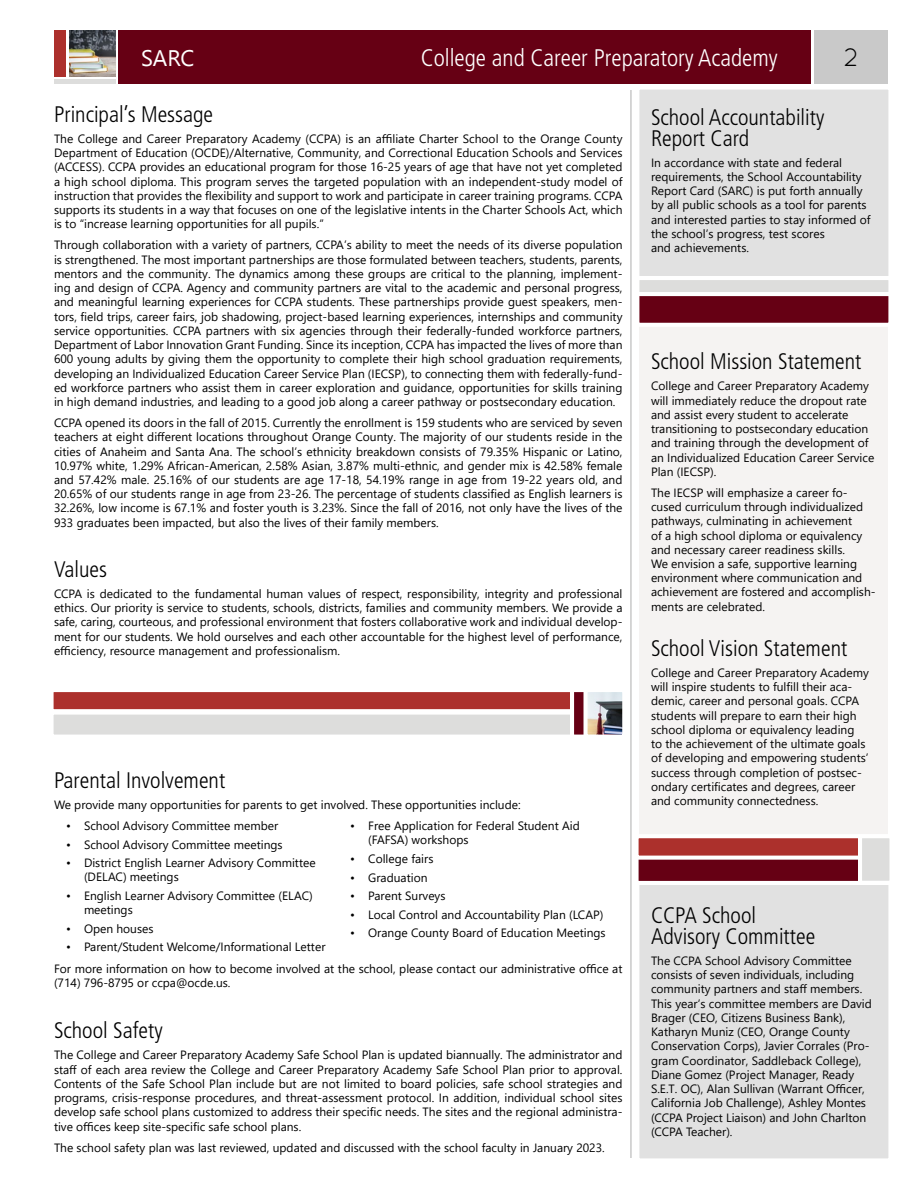
<style>
.page{position:relative;width:918px;height:1188px;background:#fff}
.page>*{position:absolute;margin:0;border:0;box-sizing:border-box;transform-origin:0 0}
.t1{font:25.5px "Quicksand";color:#010101}
.t2{font:300 condensed 24px "Frutiger LT Std";color:#fff}
.t3{font:300 condensed 22.5px/21px "Frutiger LT Std";color:#010101}
.t4{font:12px/14.2px "Segoe UI";color:#010101}
</style>
<div class="page">
<div style="left:815px;top:30px;width:73px;height:54px;background:#c9c9c9"></div>
<div style="left:639px;top:90px;width:249px;height:1068px;background:#f5f3f2"></div>
<hr style="left:630px;top:90px;width:2px;height:1068px;background:#c8c8c8">
<div style="left:118px;top:30px;width:694px;height:54px;background:#660014"></div>
<img style="left:69px;top:30px;width:47px;height:46px">
<div style="left:54px;top:30px;width:12px;height:46px;background:#ac302c"></div>
<hr style="left:54px;top:80px;width:62px;height:4px;background:#dddddc">
<div style="left:640px;top:83px;width:249px;height:193px;background:#e1e1e1"></div>
<div style="left:635px;top:292px;width:258px;height:35px;background:#660014;border:4px solid #fff"></div>
<div style="left:635px;top:276px;width:258px;height:20px;background:#dddddc;border:4px solid #fff"></div>
<div style="left:50px;top:688px;width:577px;height:25px;background:#ac302c;border:4px solid #fff"></div>
<div style="left:50px;top:711px;width:577px;height:28px;background:#dddddc;border:4px solid #fff"></div>
<div style="left:570px;top:688px;width:55px;height:51px;background:#660014;border:4px solid #fff"></div>
<svg style="left:588px;top:693px;width:33px;height:41px"></svg>
<div style="left:583px;top:688px;width:43px;height:51px;border:4px solid #fff"></div>
<div style="left:640px;top:885px;width:249px;height:274px;background:#e1e1e1"></div>
<div style="left:635px;top:850px;width:257px;height:35px;background:#660014;border:4px solid #fff"></div>
<div style="left:635px;top:834px;width:257px;height:26px;background:#ac302c;border:4px solid #fff"></div>
<svg style="left:863px;top:839px;width:26px;height:41px"></svg>
<div style="left:858px;top:834px;width:36px;height:51px;border:4px solid #fff"></div>
<h2 class="t2" style="left:421px;top:44px;width:358px">College and Career Preparatory Academy</h2>
<h1 class="t1" style="left:844px;top:42px;width:17px">2</h1>
<h3 class="t3" style="left:651px;top:107px;width:175px">School Accountability<br>Report Card</h3>
<p class="t4" style="left:651px;top:154px;width:221px">In accordance with state and federal requirements, the School Accountability Report Card (SARC) is put forth annually by all public schools as a tool for parents and interested parties to stay informed of the school’s progress, test scores<br>and achievements.</p>
<h3 class="t3" style="left:54px;top:104px;width:161px">Principal’s Message</h3>
<p class="t4" style="left:54px;top:130px;width:570px;text-align:justify">The College and Career Preparatory Academy (CCPA) is an affiliate Charter School to the Orange County Department of Education (OCDE)/Alternative, Community, and Correctional Education Schools and Services (ACCESS). CCPA provides an educational program for those 16-25 years of age that have not yet completed a high school diploma. This program serves the targeted population with an independent-study model of instruction that provides the flexibility and support to work and participate in career training programs. CCPA supports its students in a way that focuses on one of the legislative intents in the Charter Schools Act, which is to “increase learning opportunities for all pupils.”</p>
<p class="t4" style="left:54px;top:237px;width:570px;text-align:justify">Through collaboration with a variety of partners, CCPA’s ability to meet the needs of its diverse population is strengthened. The most important partnerships are those formulated between teachers, students, parents, mentors and the community. The dynamics among these groups are critical to the planning, implement&shy;ing and design of CCPA. Agency and community partners are vital to the academic and personal progress, and meaningful learning experiences for CCPA students. These partnerships provide guest speakers, men&shy;tors, field trips, career fairs, job shadowing, project-based learning experiences, internships and community service opportunities. CCPA partners with six agencies through their federally-funded workforce partners, Department of Labor Innovation Grant Funding. Since its inception, CCPA has impacted the lives of more than 600 young adults by giving them the opportunity to complete their high school graduation requirements, developing an Individualized Education Career Service Plan (IECSP), to connecting them with federally-fund&shy;ed workforce partners who assist them in career exploration and guidance, opportunities for skills training in high demand industries, and leading to a good job along a career pathway or postsecondary education.</p>
<p class="t4" style="left:54px;top:415px;width:570px;text-align:justify">CCPA opened its doors in the fall of 2015. Currently the enrollment is 159 students who are serviced by seven teachers at eight different locations throughout Orange County. The majority of our students reside in the cities of Anaheim and Santa Ana. The school’s ethnicity breakdown consists of 79.35% Hispanic or Latino, 10.97% white, 1.29% African-American, 2.58% Asian, 3.87% multi-ethnic, and gender mix is 42.58% female and 57.42% male. 25.16% of our students are age 17-18, 54.19% range in age from 19-22 years old, and 20.65% of our students range in age from 23-26. The percentage of students classified as English learners is 32.26%, low income is 67.1% and foster youth is 3.23%. Since the fall of 2016, not only have the lives of the 933 graduates been impacted, but also the lives of their family members.</p>
<h3 class="t3" style="left:651px;top:351px;width:212px">School Mission Statement</h3>
<p class="t4" style="left:651px;top:378px;width:225px">College and Career Preparatory Academy will immediately reduce the dropout rate and assist every student to accelerate transitioning to postsecondary education and training through the development of an Individualized Education Career Service Plan (IECSP).</p>
<p class="t4" style="left:651px;top:484px;width:226px">The IECSP will emphasize a career fo&shy;cused curriculum through individualized pathways, culminating in achievement<br>of a high school diploma or equivalency and necessary career readiness skills.<br>We envision a safe, supportive learning environment where communication and achievement are fostered and accomplish&shy;ments are celebrated.</p>
<h3 class="t3" style="left:651px;top:638px;width:198px">School Vision Statement</h3>
<p class="t4" style="left:651px;top:664px;width:220px">College and Career Preparatory Academy will inspire students to fulfill their aca&shy;demic, career and personal goals. CCPA students will prepare to earn their high school diploma or equivalency leading<br>to the achievement of the ultimate goals of developing and empowering students’ success through completion of postsec&shy;ondary certificates and degrees, career and community connectedness.</p>
<h3 class="t3" style="left:54px;top:559px;width:55px">Values</h3>
<p class="t4" style="left:54px;top:585px;width:570px;text-align:justify">CCPA is dedicated to the fundamental human values of respect, responsibility, integrity and professional ethics. Our priority is service to students, schools, districts, families and community members. We provide a safe, caring, courteous, and professional environment that fosters collaborative work and individual develop&shy;ment for our students. We hold ourselves and each other accountable for the highest level of performance, efficiency, resource management and professionalism.</p>
<h3 class="t3" style="left:54px;top:770px;width:173px">Parental Involvement</h3>
<p class="t4" style="left:54px;top:796px;width:468px">We provide many opportunities for parents to get involved. These opportunities include:</p>
<p class="t4" style="left:66px;top:818px;width:214px">• School Advisory Committee member</p>
<p class="t4" style="left:66px;top:836px;width:218px">• School Advisory Committee meetings</p>
<p class="t4" style="left:84px;top:855px;width:233px;text-indent:-18px">• District English Learner Advisory Committee (DELAC) meetings</p>
<p class="t4" style="left:84px;top:888px;width:230px;text-indent:-18px">• English Learner Advisory Committee (ELAC) meetings</p>
<p class="t4" style="left:66px;top:920px;width:89px">• Open houses</p>
<p class="t4" style="left:66px;top:939px;width:261px">• Parent/Student Welcome/Informational Letter</p>
<p class="t4" style="left:368px;top:818px;width:213px;text-indent:-18px">• Free Application for Federal Student Aid (FAFSA) workshops</p>
<p class="t4" style="left:350px;top:850px;width:85px">• College fairs</p>
<p class="t4" style="left:350px;top:869px;width:79px">• Graduation</p>
<p class="t4" style="left:350px;top:888px;width:97px">• Parent Surveys</p>
<p class="t4" style="left:350px;top:906px;width:255px">• Local Control and Accountability Plan (LCAP)</p>
<p class="t4" style="left:350px;top:925px;width:257px">• Orange County Board of Education Meetings</p>
<h3 class="t3" style="left:651px;top:905px;width:166px">CCPA School<br>Advisory Committee</h3>
<p class="t4" style="left:651px;top:952px;width:222px">The CCPA School Advisory Committee consists of seven individuals, including community partners and staff members.<br>This year’s committee members are David Brager (CEO, Citizens Business Bank), Katharyn Muniz (CEO, Orange County Conservation Corps), Javier Corrales (Pro&shy;gram Coordinator, Saddleback College), Diane Gomez (Project Manager, Ready S.E.T. OC), Alan Sullivan (Warrant Officer, California Job Challenge), Ashley Montes (CCPA Project Liaison) and John Charlton (CCPA Teacher).</p>
<p class="t4" style="left:54px;top:961px;width:570px">For more information on how to become involved at the school, please contact our administrative office at (714) 796-8795 or ccpa@ocde.us.</p>
<h3 class="t3" style="left:54px;top:1020px;width:110px">School Safety</h3>
<p class="t4" style="left:54px;top:1047px;width:570px;text-align:justify">The College and Career Preparatory Academy Safe School Plan is updated biannually. The administrator and staff of each area review the College and Career Preparatory Academy Safe School Plan prior to approval.<br>Contents of the Safe School Plan include but are not limited to board policies, safe school strategies and programs, crisis-response procedures, and threat-assessment protocol. In addition, individual school sites develop safe school plans customized to address their specific needs. The sites and the regional administra&shy;tive offices keep site-specific safe school plans.</p>
<p class="t4" style="left:54px;top:1139px;width:552px">The school safety plan was last reviewed, updated and discussed with the school faculty in January 2023.</p>
</div>
